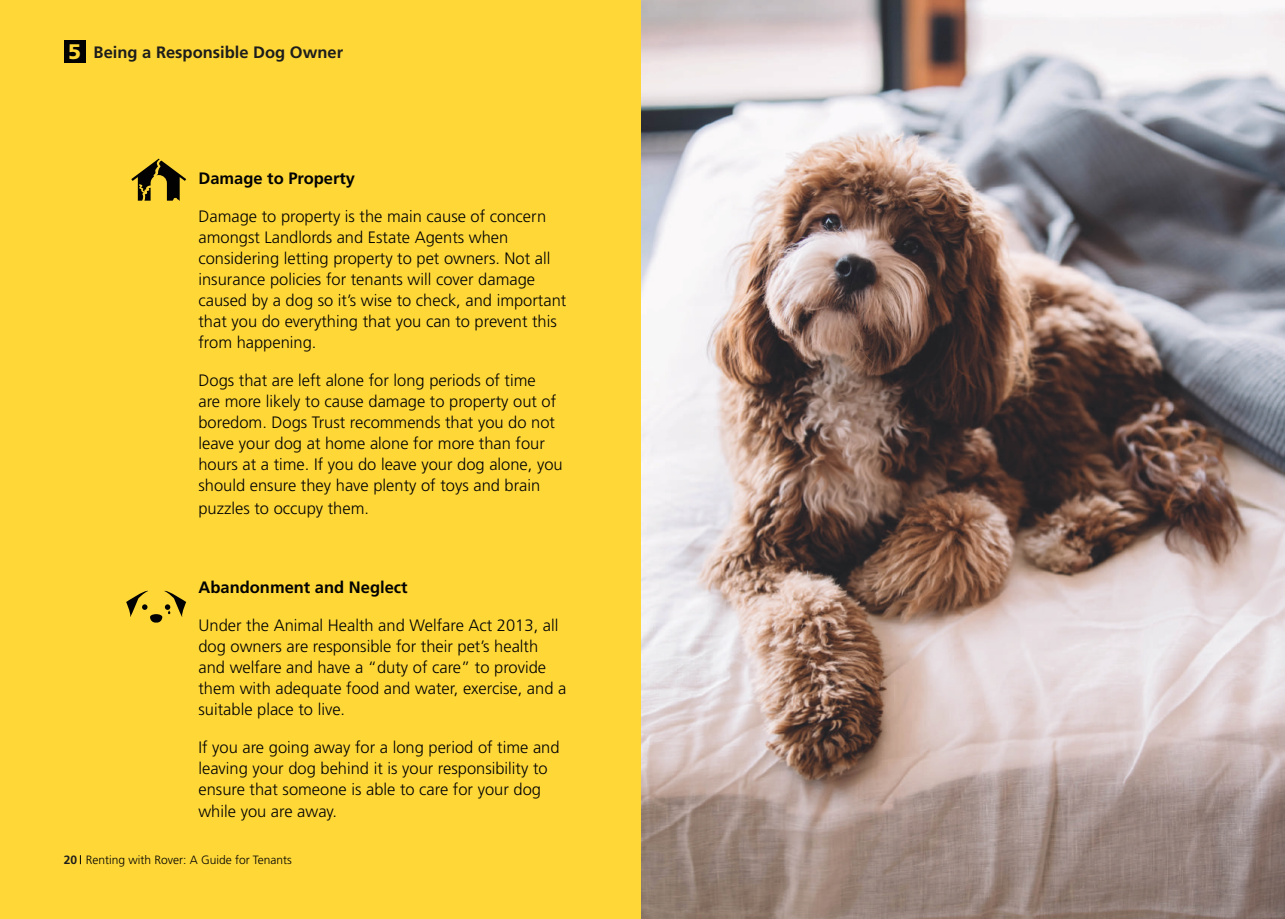
<style>
.page{position:relative;width:1285px;height:919px;background:#fff}
.page>*{position:absolute;margin:0;border:0;box-sizing:border-box;transform-origin:0 0}
.t1{font:300 16.5px/21px "Frutiger LT Std";color:#020203}
.t2{font:700 16.5px "Frutiger LT Std";color:#020203}
.t3{font:700 16.5px "Frutiger LT Std";color:#1d1d1b}
.t4{font:300 12px "Frutiger LT Std";color:#020203}
.s1{font-weight:900;font-size:21px;color:#ffd838}
.s2{font-weight:700;color:#1d1d1b}
</style>
<div class="page">
<div style="left:0;top:0;width:643px;height:918px;background:#ffd838"></div>
<div style="left:64px;top:40px;width:21px;height:23px;background:#020203"></div>
<img style="left:641px;top:0;width:643px;height:918px">
<svg style="left:131px;top:159px;width:55px;height:42px"></svg>
<svg style="left:126px;top:590px;width:60px;height:32px"></svg>
<p class="t3" style="left:68px;top:42px;width:276px"><span class="s1">5</span> Being a Responsible Dog Owner</p>
<p class="t2" style="left:198px;top:168px;width:158px">Damage to Property</p>
<p class="t1" style="left:198px;top:206px;width:369px">Damage to property is the main cause of concern amongst Landlords and Estate Agents when considering letting property to pet owners. Not all insurance policies for tenants will cover damage caused by a dog so it’s wise to check, and important that you do everything that you can to prevent this from happening.</p>
<p class="t1" style="left:198px;top:370px;width:366px">Dogs that are left alone for long periods of time<br>are more likely to cause damage to property out of boredom. Dogs Trust recommends that you do not leave your dog at home alone for more than four hours at a time. If you do leave your dog alone, you should ensure they have plenty of toys and brain</p>
<p class="t1" style="left:198px;top:497px;width:172px">puzzles to occupy them.</p>
<p class="t2" style="left:198px;top:577px;width:211px">Abandonment and Neglect</p>
<p class="t1" style="left:198px;top:614px;width:369px">Under the Animal Health and Welfare Act 2013, all dog owners are responsible for their pet’s health and welfare and have a “duty of care” to provide them with adequate food and water, exercise, and a suitable place to live.</p>
<p class="t1" style="left:198px;top:736px;width:362px">If you are going away for a long period of time and leaving your dog behind it is your responsibility to ensure that someone is able to care for your dog</p>
<p class="t1" style="left:198px;top:801px;width:140px">while you are away.</p>
<p class="t4" style="left:64px;top:853px;width:229px"><span class="s2">20</span> Renting with Rover: A Guide for Tenants</p>
</div>
